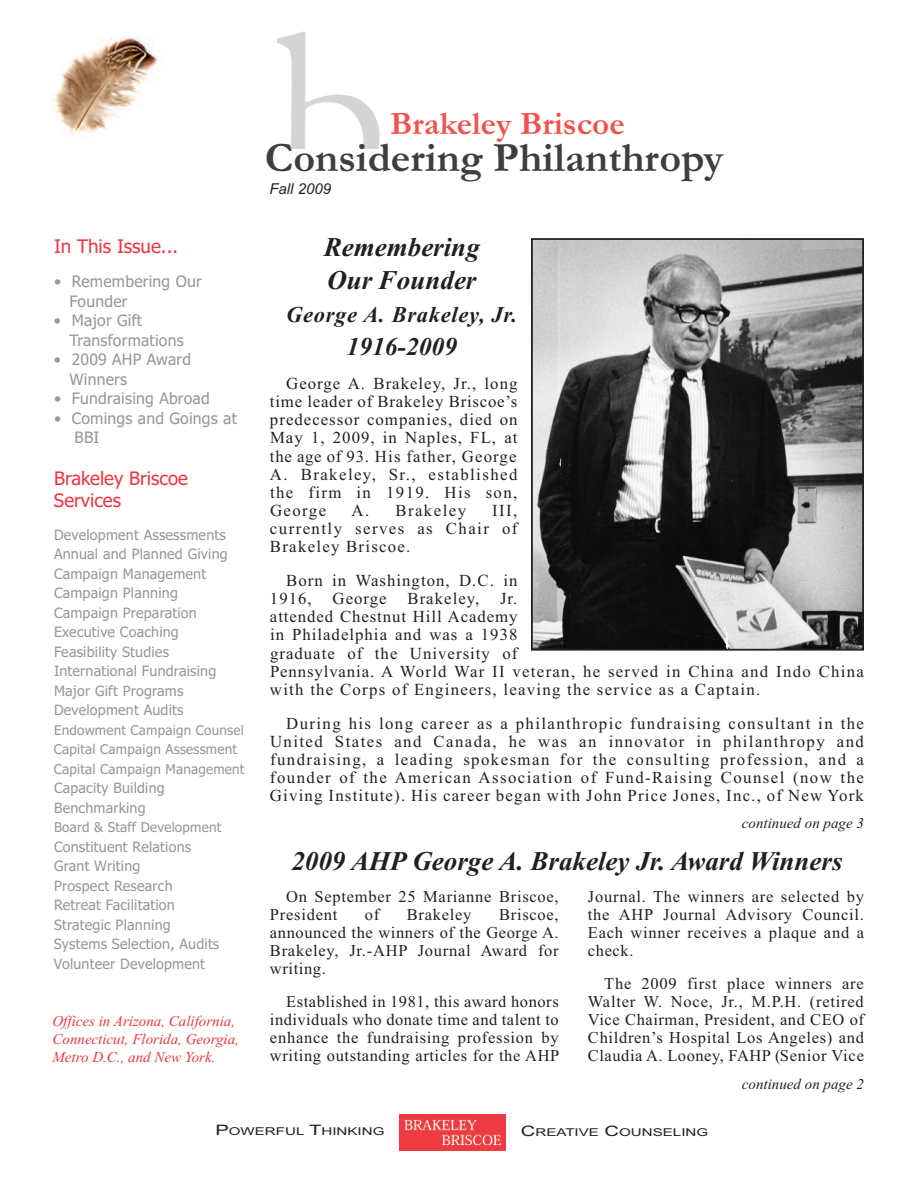
<style>
.page{position:relative;width:918px;height:1188px;background:#fff}
.page>*{position:absolute;margin:0;border:0;box-sizing:border-box;transform-origin:0 0}
.t1{font:700 42px "Garamond";color:#3e3e3f}
.t2{font:700 33px "Garamond";color:#f0524f}
.t3{font:italic 700 27px/33px "Times New Roman";color:#231f20}
.t4{font:italic 700 25.5px "Times New Roman";color:#231f20}
.t5{font:italic 700 22.5px "Times New Roman";letter-spacing:.03em;color:#231f20}
.t6{font:18.75px "Tahoma";color:#ee3640}
.t7{font:18.6px/22.4px "Tahoma";color:#ee3640}
.t8{font:16.8px/18px "Times New Roman";letter-spacing:.07em;color:#231f20;text-align:justify}
.t9{font:16.5px/18px "Times New Roman";letter-spacing:.045em;color:#231f20;text-align:justify}
.t10{font:15.75px/19.5px "Tahoma";letter-spacing:.015em;color:#95979a}
.t11{font:italic 15px/18px "Times New Roman";color:#ee3640}
.t12{font:italic 15px "Times New Roman";color:#231f20}
.t13{font:italic 15px "Arial";color:#231f20}
.t14{font:14.25px/19.5px "Tahoma";letter-spacing:.015em;color:#95979a}
.t15{font:13.5px/19.5px "Tahoma";letter-spacing:.015em;color:#95979a}
.t16{font:10.8px "Arial";color:#231f20;scale:1.4 1}
.s1{font-size:14.4px}
</style>
<div class="page">
<img style="left:278px;top:31px;width:102px;height:118px">
<img style="left:399px;top:1115px;width:107px;height:35px">
<img style="left:534px;top:241px;width:327px;height:407px">
<div style="left:531px;top:238px;width:333px;height:413px;border:2px solid #231f20"></div>
<img style="left:52px;top:37px;width:106px;height:100px">
<h2 class="t2" style="left:390px;top:104px;width:236px">Brakeley Briscoe</h2>
<h1 class="t1" style="left:265px;top:132px;width:460px">Considering Philanthropy</h1>
<p class="t13" style="left:269px;top:180px;width:63px">Fall 2009</p>
<h3 class="t3" style="left:324px;top:231px;width:157px">Remembering<br>Our Founder</h3>
<h3 class="t5" style="left:286px;top:301px;width:233px">George A. Brakeley, Jr.</h3>
<h3 class="t4" style="left:347px;top:332px;width:112px">1916-2009</h3>
<p class="t8" style="left:270px;top:374px;width:249px;text-indent:16px">George A. Brakeley, Jr., long time leader of Brakeley Briscoe’s predecessor companies, died on May 1, 2009, in Naples, FL, at the age of 93. His father, George A. Brakeley, Sr., established the firm in 1919. His son, George</p>
<p class="t6" style="left:54px;top:235px;width:126px">In This Issue...</p>
<p class="t10" style="left:69px;top:272px;width:134px;text-indent:-15px">• Remembering Our<br>Founder</p>
<p class="t10" style="left:69px;top:311px;width:116px;text-indent:-15px">• Major Gift<br>Transformations</p>
<p class="t10" style="left:69px;top:350px;width:123px;text-indent:-15px">• 2009 AHP Award<br>Winners</p>
<p class="t10" style="left:54px;top:389px;width:157px">• Fundraising Abroad</p>
<p class="t10" style="left:75px;top:409px;width:164px;text-indent:-21px">• Comings and Goings at<br>BBI</p>
<p class="t7" style="left:54px;top:467px;width:135px">Brakeley Briscoe<br>Services</p>
<p class="t14" style="left:54px;top:525px;width:175px">Development Assessments<br>Annual and Planned Giving<br>Campaign Management<br>Campaign Planning<br>Campaign Preparation<br>Executive Coaching<br>Feasibility Studies<br>International Fundraising<br>Major Gift Programs<br>Development Audits</p>
<p class="t15" style="left:54px;top:720px;width:192px">Endowment Campaign Counsel<br>Capital Campaign Assessment<br>Capital Campaign Management</p>
<p class="t14" style="left:54px;top:779px;width:112px">Capacity Building<br>Benchmarking</p>
<p class="t15" style="left:54px;top:818px;width:169px">Board &amp; Staff Development</p>
<p class="t14" style="left:54px;top:837px;width:167px">Constituent Relations<br>Grant Writing<br>Prospect Research<br>Retreat Facilitation<br>Strategic Planning<br>Systems Selection, Audits<br>Volunteer Development</p>
<h3 class="t3" style="left:291px;top:844px;width:553px">2009 AHP George A. Brakeley Jr. Award Winners</h3>
<p class="t8" style="left:352px;top:501px;width:116px">A. Brakeley</p>
<p class="t8" style="left:270px;top:501px;width:249px;text-indent:222px">III, currently serves as Chair of Brakeley Briscoe.</p>
<p class="t8" style="left:270px;top:571px;width:595px;text-align:left;text-indent:16px">Born in Washington, D.C. in<br>1916, George Brakeley, Jr.<br>attended Chestnut Hill Academy<br>in Philadelphia and was a 1938<br>graduate of the University of<br>Pennsylvania. A World War II veteran, he served in China and Indo China with the Corps of Engineers, leaving the service as a Captain.</p>
<p class="t8" style="left:270px;top:714px;width:596px;text-indent:16px">During his long career as a philanthropic fundraising consultant in the United States and Canada, he was an innovator in philanthropy and fundraising, a leading spokesman for the consulting profession, and a founder of the American Association of Fund-Raising Counsel (now the Giving Institute). His career began with John Price Jones, Inc., of New York</p>
<p class="t12" style="left:742px;top:814px;width:124px">continued on page 3</p>
<p class="t9" style="left:588px;top:888px;width:278px">Journal. The winners are selected by the AHP Journal Advisory Council.<br>Each winner receives a plaque and a check.</p>
<p class="t9" style="left:588px;top:974px;width:278px;text-indent:16px">The 2009 first place winners are Walter W. Noce, Jr., M.P.H. (retired Vice Chairman, President, and CEO of Children’s Hospital Los Angeles) and Claudia A. Looney, FAHP (Senior Vice</p>
<p class="t9" style="left:270px;top:888px;width:290px;text-indent:16px">On September 25 Marianne Briscoe,<br>President</p>
<p class="t9" style="left:270px;top:906px;width:290px;text-indent:229px">Briscoe, announced the winners of the George A.<br>Brakeley, Jr.-AHP Journal Award for writing.</p>
<p class="t9" style="left:270px;top:992px;width:291px;text-indent:16px">Established in 1981, this award honors individuals who donate time and talent to enhance the fundraising profession by writing outstanding articles for the AHP</p>
<p class="t9" style="left:365px;top:906px;width:16px">of</p>
<p class="t9" style="left:407px;top:906px;width:66px">Brakeley</p>
<p class="t11" style="left:52px;top:1011px;width:188px">Offices in Arizona, California,<br>Connecticut, Florida, Georgia,<br>Metro D.C., and New York.</p>
<p class="t16" style="left:215px;top:1125px;width:122px"><span class="s1">P</span>OWERFUL <span class="s1">T</span>HINKING</p>
<p class="t16" style="left:521px;top:1126px;width:135px"><span class="s1">C</span>REATIVE <span class="s1">C</span>OUNSELING</p>
<p class="t12" style="left:742px;top:1075px;width:124px">continued on page 2</p>
</div>
